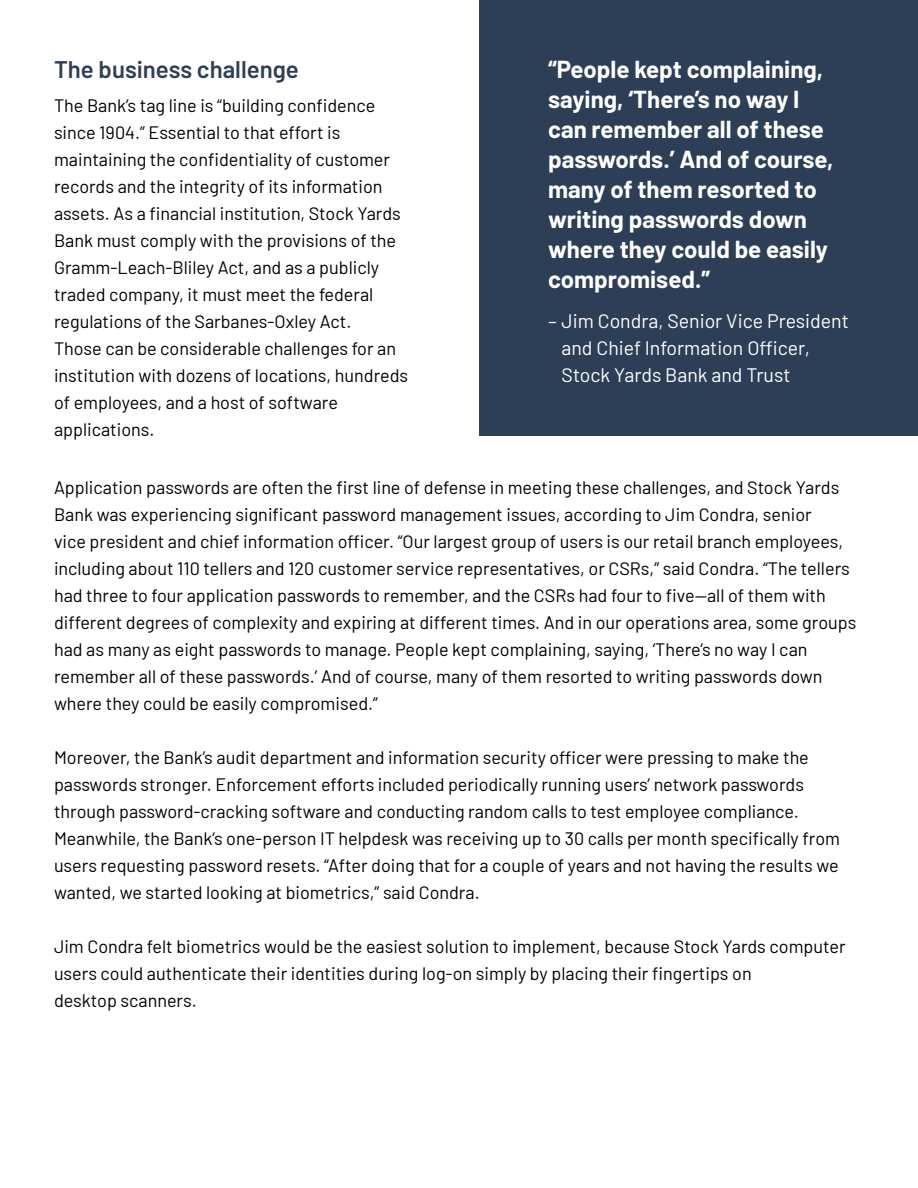
<style>
.page{position:relative;width:918px;height:1188px;background:#fff}
.page>*{position:absolute;margin:0;border:0;box-sizing:border-box;transform-origin:0 0}
.t1{font:700 24px/30px "Barlow";color:#fff}
.t2{font:600 24px "Barlow";color:#2c3f57}
.t3{font:19.5px/27px "Barlow";color:#fff}
.t4{font:18px/27px "Barlow";color:#000}
</style>
<div class="page">
<div style="left:479px;top:0;width:439px;height:436px;background:#2c3f57"></div>
<h1 class="t2" style="left:54px;top:52px;width:246px">The business challenge</h1>
<p class="t4" style="left:54px;top:90px;width:356px">The Bank’s tag line is “building confidence since 1904.” Essential to that effort is maintaining the confidentiality of customer records and the integrity of its information assets. As a financial institution, Stock Yards Bank must comply with the provisions of the Gramm-Leach-Bliley Act, and as a publicly traded company, it must meet the federal regulations of the Sarbanes-Oxley Act.<br>Those can be considerable challenges for an institution with dozens of locations, hundreds of employees, and a host of software applications.</p>
<h1 class="t1" style="left:548px;top:52px;width:287px">“People kept complaining, saying, ‘There’s no way I can remember all of these passwords.’ And of course, many of them resorted to writing passwords down where they could be easily compromised.”</h1>
<p class="t3" style="left:562px;top:306px;width:289px;text-indent:-13px">– Jim Condra, Senior Vice President and Chief Information Officer,<br>Stock Yards Bank and Trust</p>
<p class="t4" style="left:54px;top:472px;width:804px">Application passwords are often the first line of defense in meeting these challenges, and Stock Yards Bank was experiencing significant password management issues, according to Jim Condra, senior<br>vice president and chief information officer. “Our largest group of users is our retail branch employees, including about 110 tellers and 120 customer service representatives, or CSRs,” said Condra. “The tellers had three to four application passwords to remember, and the CSRs had four to five—all of them with different degrees of complexity and expiring at different times. And in our operations area, some groups had as many as eight passwords to manage. People kept complaining, saying, ‘There’s no way I can remember all of these passwords.’ And of course, many of them resorted to writing passwords down where they could be easily compromised.”</p>
<p class="t4" style="left:54px;top:742px;width:788px">Moreover, the Bank’s audit department and information security officer were pressing to make the passwords stronger. Enforcement efforts included periodically running users’ network passwords through password-cracking software and conducting random calls to test employee compliance.<br>Meanwhile, the Bank’s one-person IT helpdesk was receiving up to 30 calls per month specifically from users requesting password resets. “After doing that for a couple of years and not having the results we wanted, we started looking at biometrics,” said Condra.</p>
<p class="t4" style="left:54px;top:931px;width:793px">Jim Condra felt biometrics would be the easiest solution to implement, because Stock Yards computer users could authenticate their identities during log-on simply by placing their fingertips on<br>desktop scanners.</p>
</div>
